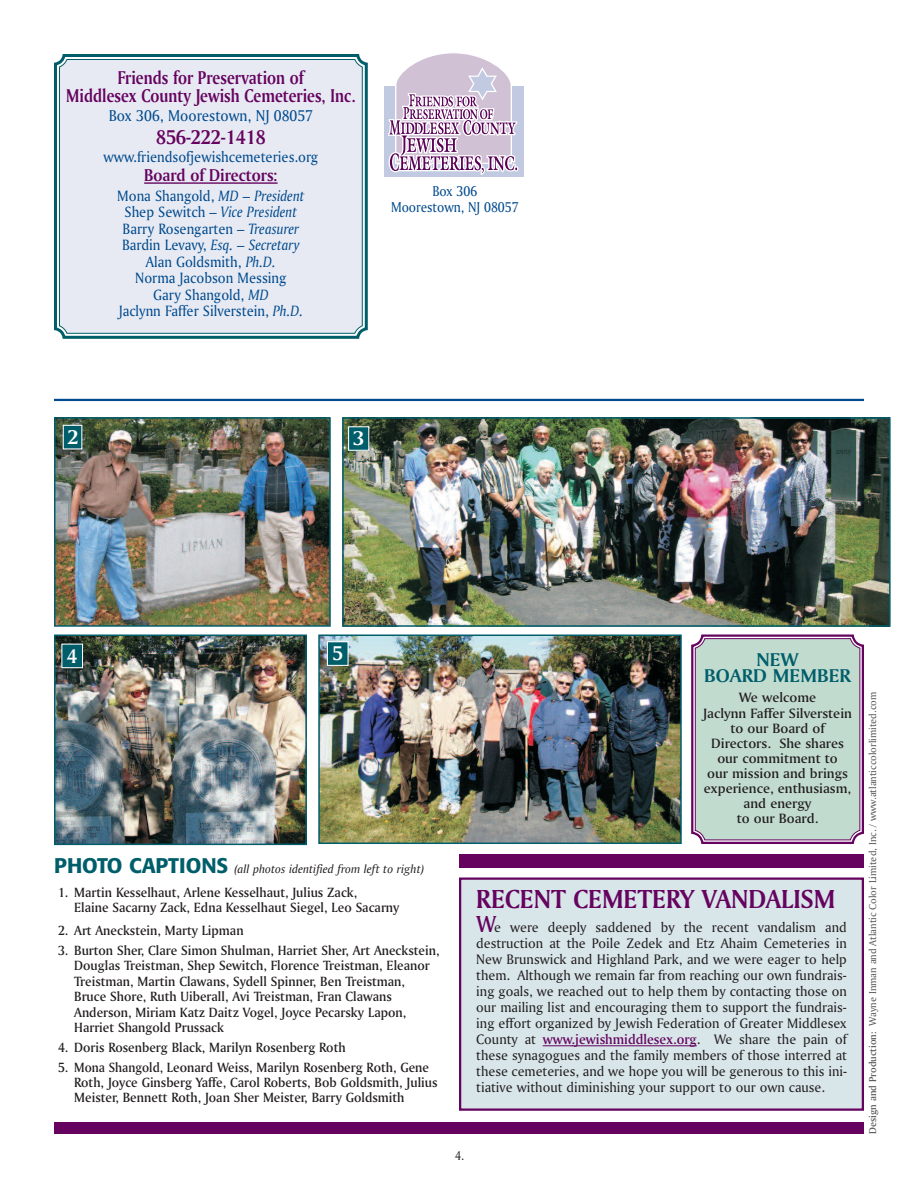
<style>
.page{position:relative;width:918px;height:1188px;background:#fff}
.page>*{position:absolute;margin:0;border:0;box-sizing:border-box;transform-origin:0 0}
.t1{font:27.45px "Amerigo BT Bold A";color:#65035f}
.t2{font:21px "Amerigo BT Bold A";color:#65035f;scale:.93 1}
.t3{font:21px "Amerigo BT Bold A";color:#fff}
.t4{font:19.5px/18px "Amerigo BT Bold A";color:#65035f;text-align:center;scale:.85 1}
.t5{font:19.5px/16.5px "Amerigo BT Bold A";color:#005e6b;text-align:center;scale:1.07 1}
.t6{font:18px "Amerigo BT Bold A";color:#65035f;scale:.93 1}
.t7{font:16.5px "Amerigo BT Roman A";color:#004a8d;scale:.93 1}
.t8{font:15.75px/16.5px "Amerigo BT Roman A";color:#004a8d;text-align:center;scale:.93 1}
.t9{font:15.75px "Amerigo BT Italic A";color:#004a8d;scale:.93 1}
.t10{font:15px/16.5px "Amerigo BT Roman A";color:#004a8d;text-align:center;scale:.9 1}
.t11{font:14.55px/16px "Amerigo BT Roman A";color:#231f20;text-align:justify}
.t12{font:14.25px/15px "Amerigo BT Medium A";color:#231f20;text-align:center}
.t13{font:14.1px/15.3px "Amerigo BT Medium A";color:#231f20;scale:.94 1}
.t14{font:13.5px "Amerigo BT Roman A";color:#231f20;scale:.85 1}
.t15{font:12.3px "Amerigo BT Italic A";color:#231f20;scale:1.05 1}
.t16{font:10.5px "Amerigo BT Roman A";color:#57585a}
.s1{font-family:"Amerigo BT Italic A"}
.s2{font-family:"Amerigo BT Roman A"}
.s3{font-family:"Formata";font-weight:500;font-size:21px;color:#005e6b}
.s4{font-family:"Amerigo BT Medium A";font-size:24.45px;color:#65035f}
.s5{font-family:"Amerigo BT Medium A";color:#65035f}
.s6{font-family:"Amerigo BT Medium A"}
</style>
<div class="page">
<img style="left:57px;top:638px;width:247px;height:204px">
<div style="left:54px;top:635px;width:253px;height:210px;border:2px solid #005e6b"></div>
<img style="left:321px;top:637px;width:358px;height:204px">
<div style="left:318px;top:634px;width:364px;height:210px;border:2px solid #005e6b"></div>
<img style="left:345px;top:420px;width:543px;height:204px">
<div style="left:342px;top:417px;width:549px;height:210px;border:2px solid #005e6b"></div>
<div style="left:384px;top:86px;width:139px;height:91px;background:#c1cae0"></div>
<svg style="left:388px;top:53px;width:130px;height:122px"></svg>
<hr style="left:54px;top:399px;width:810px;height:2px;background:#004a8d">
<div style="left:54px;top:1122px;width:810px;height:12px;background:#65035f"></div>
<img style="left:57px;top:420px;width:271px;height:204px">
<div style="left:54px;top:417px;width:277px;height:210px;border:2px solid #005e6b"></div>
<svg style="left:54px;top:54px;width:314px;height:285px;background:#dde4ed"></svg>
<div style="left:59px;top:59px;width:304px;height:275px;border:1px solid #005e6b;border-radius:7px"></div>
<div style="left:349px;top:427px;width:20px;height:23px;background:#005e6b"></div>
<div style="left:348px;top:426px;width:21px;height:25px;border:1px solid #fff"></div>
<div style="left:63px;top:425px;width:19px;height:24px;background:#005e6b"></div>
<div style="left:63px;top:425px;width:19px;height:24px;border:1px solid #fff"></div>
<div style="left:62px;top:644px;width:21px;height:24px;background:#005e6b"></div>
<div style="left:61px;top:644px;width:22px;height:24px;border:1px solid #fff"></div>
<div style="left:327px;top:642px;width:21px;height:23px;background:#005e6b"></div>
<div style="left:327px;top:641px;width:22px;height:25px;border:1px solid #fff"></div>
<div style="left:459px;top:854px;width:405px;height:14px;background:#65035f"></div>
<div style="left:460px;top:879px;width:403px;height:231px;background:#d8e5e9"></div>
<hr style="left:543px;top:1045px;width:30px;height:1px;background:#65035f">
<hr style="left:572px;top:1045px;width:125px;height:1px;background:#65035f">
<div style="left:459px;top:878px;width:405px;height:233px;border:2px solid #65035f"></div>
<svg style="left:691px;top:634px;width:173px;height:210px;background:#becec9"></svg>
<h3 class="t4" style="left:66px;top:70px;width:342px">Friends for Preservation of<br>Middlesex County Jewish Cemeteries, Inc.</h3>
<p class="t7" style="left:109px;top:110px;width:221px">Box 306, Moorestown, NJ 08057</p>
<h2 class="t2" style="left:156px;top:129px;width:119px">856-222-1418</h2>
<p class="t8" style="left:104px;top:150px;width:233px">www.friendsofjewishcemeteries.org</p>
<p class="t6" style="left:144px;top:169px;width:145px">Board of Directors:</p>
<p class="t8" style="left:117px;top:189px;width:203px">Mona Shangold, <span class="s1">MD</span> – <span class="s1">President</span></p>
<p class="t9" style="left:125px;top:206px;width:187px"><span class="s2">Shep Sewitch –</span> Vice President</p>
<p class="t8" style="left:119px;top:222px;width:200px">Barry Rosengarten – <span class="s1">Treasurer<br></span>Bardin Levavy, <span class="s1">Esq.</span> – <span class="s1">Secretary<br></span>Alan Goldsmith, <span class="s1">Ph.D.<br></span>Norma Jacobson Messing<br>Gary Shangold, <span class="s1">MD<br></span>Jaclynn Faffer Silverstein, <span class="s1">Ph.D.</span></p>
<p class="t10" style="left:391px;top:184px;width:143px">Box 306<br>Moorestown, NJ 08057</p>
<h2 class="t3" style="left:68px;top:429px;width:12px">2</h2>
<h2 class="t3" style="left:353px;top:430px;width:12px">3</h2>
<h2 class="t3" style="left:67px;top:648px;width:12px">4</h2>
<h2 class="t3" style="left:333px;top:645px;width:12px">5</h2>
<p class="t15" style="left:54px;top:864px;width:354px"><span class="s3">PHOTO CAPTIONS</span> (all photos identified from left to right)</p>
<p class="t13" style="left:74px;top:886px;width:347px;text-indent:-16px">1. Martin Kesselhaut, Arlene Kesselhaut, Julius Zack,<br>Elaine Sacarny Zack, Edna Kesselhaut Siegel, Leo Sacarny</p>
<p class="t13" style="left:58px;top:924px;width:199px">2. Art Aneckstein, Marty Lipman</p>
<p class="t13" style="left:74px;top:944px;width:390px;text-indent:-16px">3. Burton Sher, Clare Simon Shulman, Harriet Sher, Art Aneckstein, Douglas Treistman, Shep Sewitch, Florence Treistman, Eleanor Treistman, Martin Clawans, Sydell Spinner, Ben Treistman, Bruce Shore, Ruth Uiberall, Avi Treistman, Fran Clawans Anderson, Miriam Katz Daitz Vogel, Joyce Pecarsky Lapon, Harriet Shangold Prussack</p>
<p class="t13" style="left:58px;top:1041px;width:307px">4. Doris Rosenberg Black, Marilyn Rosenberg Roth</p>
<p class="t13" style="left:74px;top:1060px;width:388px;text-indent:-16px">5. Mona Shangold, Leonard Weiss, Marilyn Rosenberg Roth, Gene<br>Roth, Joyce Ginsberg Yaffe, Carol Roberts, Bob Goldsmith, Julius<br>Meister, Bennett Roth, Joan Sher Meister, Barry Goldsmith</p>
<h3 class="t5" style="left:704px;top:652px;width:139px">NEW<br>BOARD MEMBER</h3>
<p class="t12" style="left:703px;top:690px;width:150px;line-height:16.5px">We welcome<br>Jaclynn Faffer Silverstein</p>
<p class="t12" style="left:704px;top:722px;width:149px">to our Board of<br>Directors. She shares our commitment to<br>our mission and brings experience, enthusiasm, and energy<br>to our Board.</p>
<h1 class="t1" style="left:476px;top:889px;width:361px">RECENT CEMETERY VANDALISM</h1>
<p class="t11" style="left:476px;top:920px;width:372px"><span class="s4">W</span>e were deeply saddened by the recent vandalism and destruction at the Poile Zedek and Etz Ahaim Cemeteries in New Brunswick and Highland Park, and we were eager to help them. Although we remain far from reaching our own fundrais&shy;ing goals, we reached out to help them by contacting those on our mailing list and encouraging them to support the fundrais&shy;ing effort organized by Jewish Federation of Greater Middlesex County at <span class="s5">www.jewishmiddlesex.org</span>. We share the pain of these synagogues and the family members of those interred at these cemeteries, and we hope you will be generous to this ini&shy;tiative without diminishing your support to our own cause.</p>
<p class="t14" style="left:455px;top:1151px;width:12px">4.</p>
<p class="t16" style="left:869px;top:1134px;width:443px;rotate:-90deg"><span class="s6">Design and Production:</span> Wayne Inman and Atlantic Color Limited, Inc. / www.atlanticcolorlimited.com</p>
</div>
